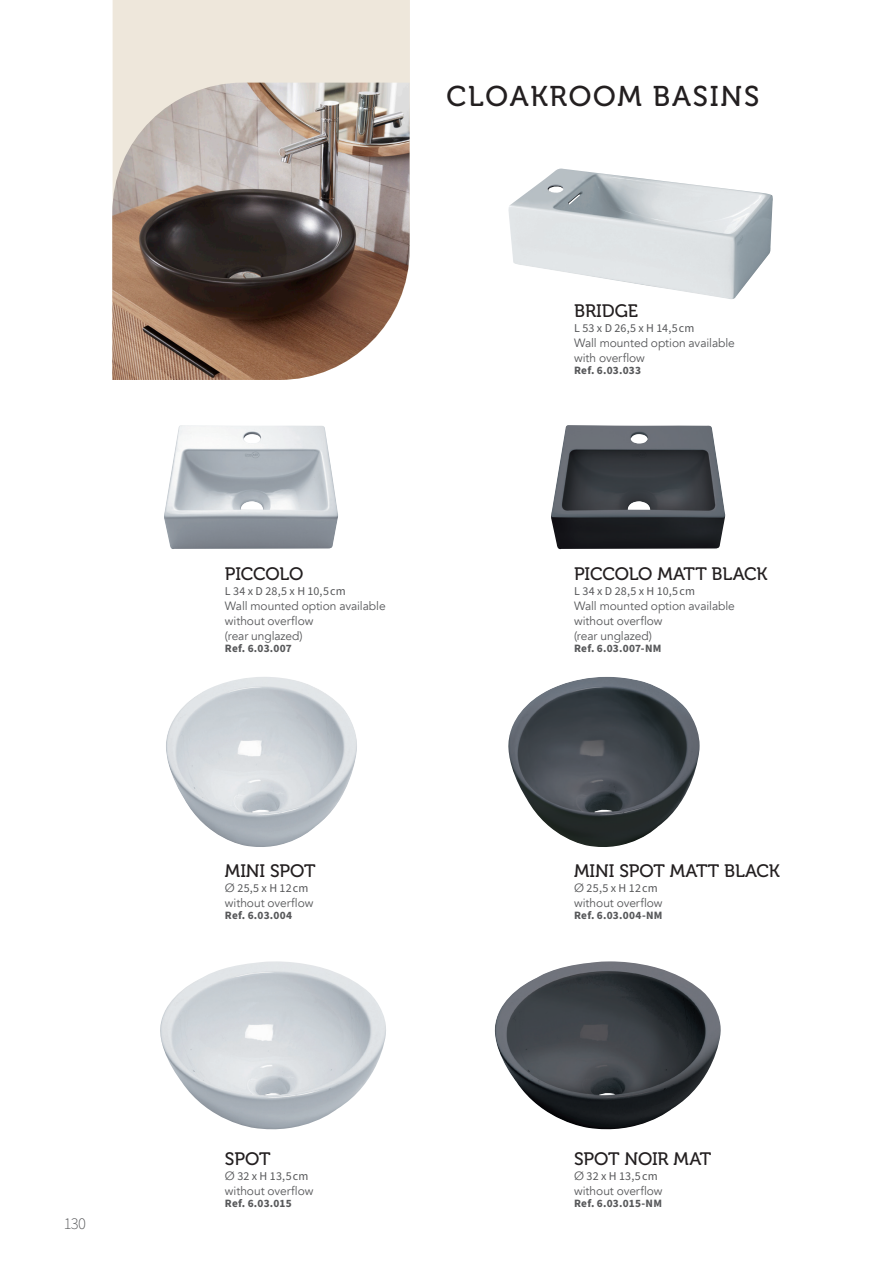
<style>
.page{position:relative;width:893px;height:1263px;background:#fff}
.page>*{position:absolute;margin:0;border:0;box-sizing:border-box;transform-origin:0 0}
.t1{font:28.5px "Museo 500";letter-spacing:.06em;color:#231f20}
.t2{font:18px "Museo 500";letter-spacing:-.015em;color:#231f20}
.t3{font:300 16.5px "Source Sans Pro";color:#57585a}
.t4{font:12px/15px "Avenir";letter-spacing:-.005em;color:#57585a}
.t5{font:12px "Source Sans Pro";letter-spacing:.01em;color:#57585a}
.t6{font:700 11.25px "Source Sans Pro";letter-spacing:.015em;color:#57585a}
.s1{font-family:"Avenir"}
</style>
<div class="page">
<img style="left:164px;top:425px;width:174px;height:124px">
<img style="left:551px;top:425px;width:174px;height:124px">
<img style="left:508px;top:169px;width:265px;height:130px">
<img style="left:508px;top:677px;width:192px;height:170px">
<img style="left:166px;top:677px;width:191px;height:170px">
<img style="left:494px;top:961px;width:227px;height:169px">
<img style="left:160px;top:961px;width:226px;height:169px">
<div style="left:113px;top:0;width:297px;height:83px;background:#eee7db"></div>
<img style="left:112px;top:83px;width:298px;height:297px">
<h3 class="t3" style="left:64px;top:1212px;width:24px">130</h3>
<h1 class="t1" style="left:446px;top:80px;width:314px">CLOAKROOM BASINS</h1>
<h2 class="t2" style="left:225px;top:564px;width:80px">PICCOLO</h2>
<p class="t5" style="left:225px;top:583px;width:122px">L 34 x D 28,5 x H 10,5 cm</p>
<p class="t4" style="left:225px;top:598px;width:162px">Wall mounted option available without overflow<br>(rear unglazed)</p>
<p class="t6" style="left:225px;top:640px;width:69px">Ref. 6.03.007</p>
<h2 class="t2" style="left:574px;top:301px;width:65px">BRIDGE</h2>
<p class="t5" style="left:574px;top:320px;width:122px">L 53 x D 26,5 x H 14,5 cm</p>
<p class="t4" style="left:574px;top:335px;width:162px">Wall mounted option available with overflow</p>
<p class="t6" style="left:574px;top:362px;width:68px">Ref. 6.03.033</p>
<h2 class="t2" style="left:574px;top:564px;width:195px">PICCOLO MATT BLACK</h2>
<p class="t5" style="left:574px;top:583px;width:122px">L 34 x D 28,5 x H 10,5 cm</p>
<p class="t4" style="left:574px;top:598px;width:162px">Wall mounted option available without overflow<br>(rear unglazed)</p>
<p class="t6" style="left:574px;top:640px;width:89px">Ref. 6.03.007-NM</p>
<h2 class="t2" style="left:225px;top:861px;width:92px">MINI SPOT</h2>
<p class="t5" style="left:225px;top:880px;width:85px"><span class="s1">Ø</span> 25,5 x H 12 cm</p>
<p class="t4" style="left:225px;top:896px;width:90px">without overflow</p>
<p class="t6" style="left:225px;top:908px;width:69px">Ref. 6.03.004</p>
<h2 class="t2" style="left:574px;top:861px;width:207px">MINI SPOT MATT BLACK</h2>
<p class="t5" style="left:574px;top:880px;width:85px"><span class="s1">Ø</span> 25,5 x H 12 cm</p>
<p class="t4" style="left:574px;top:896px;width:90px">without overflow</p>
<p class="t6" style="left:574px;top:908px;width:90px">Ref. 6.03.004-NM</p>
<h2 class="t2" style="left:225px;top:1148px;width:47px">SPOT</h2>
<p class="t5" style="left:225px;top:1167px;width:85px"><span class="s1">Ø</span> 32 x H 13,5 cm</p>
<p class="t4" style="left:225px;top:1183px;width:90px">without overflow</p>
<p class="t6" style="left:225px;top:1195px;width:68px">Ref. 6.03.015</p>
<h2 class="t2" style="left:574px;top:1148px;width:139px">SPOT NOIR MAT</h2>
<p class="t5" style="left:574px;top:1167px;width:85px"><span class="s1">Ø</span> 32 x H 13,5 cm</p>
<p class="t4" style="left:574px;top:1183px;width:90px">without overflow</p>
<p class="t6" style="left:574px;top:1195px;width:89px">Ref. 6.03.015-NM</p>
</div>
